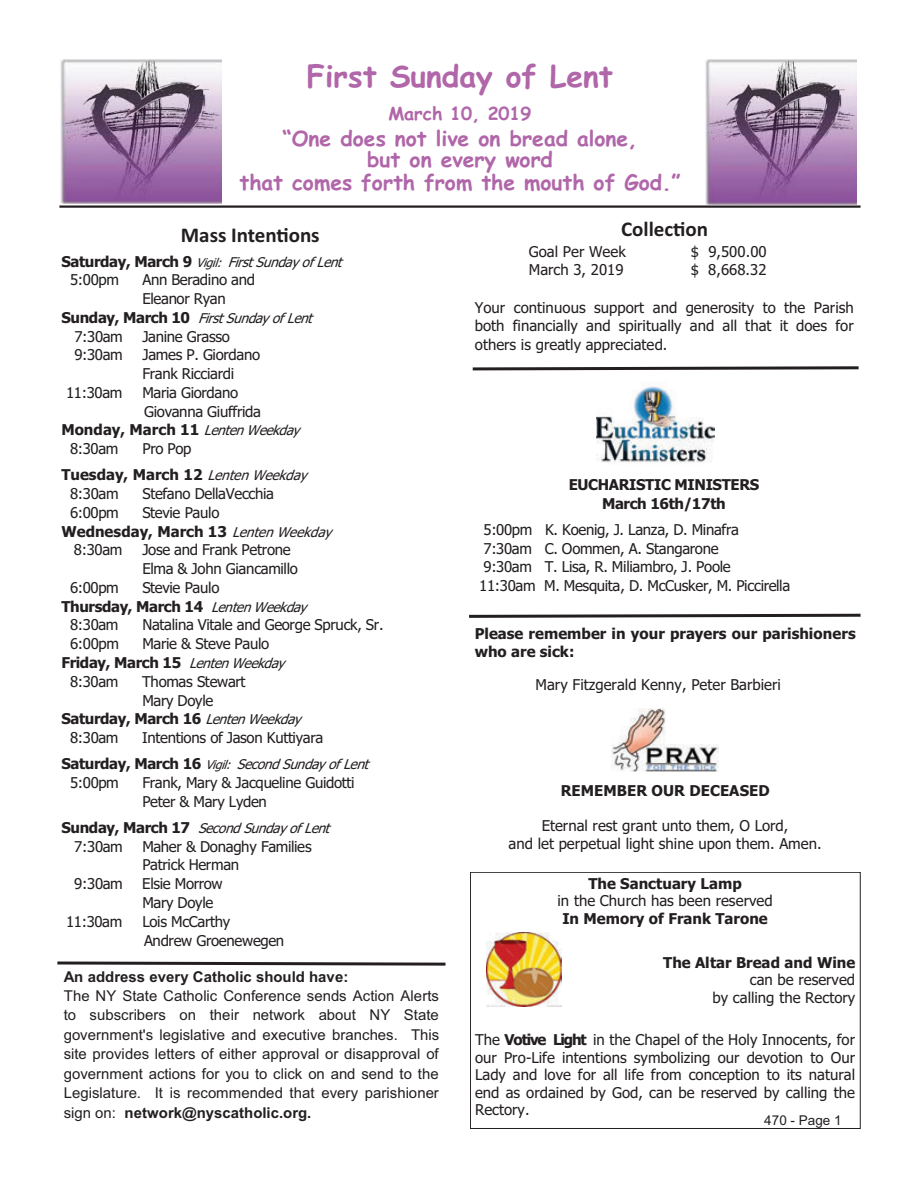
<style>
.page{position:relative;width:918px;height:1188px;background:#fff}
.page>*{position:absolute;margin:0;border:0;box-sizing:border-box;transform-origin:0 0}
.t1{font:700 30px "Comic Sans MS";color:#b066a9}
.t2{font:700 21px/21.9px "Comic Sans MS";color:#b066a9;text-align:center}
.t3{font:700 21px "Calibri";color:#231f20}
.t4{font:700 18px "Comic Sans MS";color:#b066a9}
.t5{font:15px/18.8px "Tahoma";letter-spacing:-.02em;color:#231f20}
.t6{font:15px/19.5px "Arial";color:#231f20;text-align:justify}
.t7{font:700 15px/26.2px "Tahoma";color:#231f20}
.t8{font:15px/17.7px "Tahoma";color:#231f20;text-align:right}
.t9{font:700 15px/18.8px "Tahoma";letter-spacing:-.025em;color:#231f20;text-align:center}
.t10{font:700 15px "Arial";color:#231f20}
.t11{font:15px "Tahoma";letter-spacing:.005em;color:#231f20}
.t12{font:italic 13.5px "Tahoma";color:#231f20}
.t13{font:13.5px "Arial";letter-spacing:.005em;color:#231f20}
.s1{font-weight:700;font-style:normal;font-size:15px}
.s2{font-size:12px}
.s3{font-weight:400;font-style:italic;font-size:13.5px}
.s4{font-weight:400}
.s5{font-weight:700}
</style>
<div class="page">
<div style="left:470px;top:872px;width:390px;height:256px;border:1px solid #231f20"></div>
<img style="left:611px;top:708px;width:107px;height:64px">
<img style="left:487px;top:932px;width:75px;height:75px">
<svg style="left:469px;top:613px;width:392px;height:5px"></svg>
<svg style="left:472px;top:366px;width:387px;height:5px"></svg>
<img style="left:596px;top:381px;width:118px;height:82px">
<hr style="left:59px;top:205px;width:802px;height:3px;background:#231f20">
<svg style="left:57px;top:961px;width:389px;height:5px"></svg>
<img style="left:61px;top:59px;width:161px;height:145px">
<img style="left:705px;top:59px;width:152px;height:146px">
<h1 class="t1" style="left:307px;top:64px;width:308px">First Sunday of Lent</h1>
<p class="t4" style="left:388px;top:106px;width:145px">March 10, 2019</p>
<h2 class="t2" style="left:239px;top:130px;width:443px">“One does not live on bread alone,<br>but on every word<br>that comes forth from the mouth of God.”</h2>
<h2 class="t3" style="left:181px;top:223px;width:140px">Mass Inten-ons</h2>
<p class="t12" style="left:61px;top:256px;width:286px"><span class="s1">S a t u r d a y , M a r c h 9</span> <span class="s2">Vigil:</span> FirstSunday of Lent</p>
<p class="t5" style="left:70px;top:272px;width:50px">5:00pm</p>
<p class="t5" style="left:142px;top:272px;width:114px">Ann Beradino and<br>Eleanor Ryan</p>
<p class="t12" style="left:61px;top:313px;width:256px"><span class="s1">S u n d a y , M a r c h 1 0</span> FirstSunday of Lent</p>
<p class="t5" style="left:74px;top:328px;width:50px">7:30am</p>
<p class="t5" style="left:142px;top:328px;width:89px">Janine Grasso</p>
<p class="t5" style="left:74px;top:347px;width:50px">9:30am</p>
<p class="t5" style="left:142px;top:347px;width:119px">James P. Giordano<br>Frank Ricciardi</p>
<p class="t5" style="left:66px;top:384px;width:58px">11:30am</p>
<p class="t5" style="left:143px;top:384px;width:97px">Maria Giordano</p>
<p class="t5" style="left:144px;top:403px;width:118px">Giovanna Giuffrida</p>
<p class="t7" style="left:61px;top:418px;width:239px">Monday, March 11 <span class="s3">LentenWeekday</span></p>
<p class="t5" style="left:70px;top:441px;width:50px">8:30am</p>
<p class="t7" style="left:61px;top:437px;width:247px;text-indent:81px"><span class="s4">Pro Pop<br></span>Tuesday, March 12 <span class="s3">LentenWeekday</span></p>
<p class="t5" style="left:70px;top:486px;width:50px">8:30am</p>
<p class="t5" style="left:142px;top:486px;width:133px">Stefano DellaVecchia</p>
<p class="t5" style="left:70px;top:504px;width:50px">6:00pm</p>
<p class="t5" style="left:142px;top:504px;width:79px">Stevie Paulo</p>
<p class="t7" style="left:61px;top:519px;width:271px">Wednesday, March 13 <span class="s3">LentenWeekday</span></p>
<p class="t5" style="left:74px;top:542px;width:50px">8:30am</p>
<p class="t5" style="left:142px;top:542px;width:157px">Jose and Frank Petrone<br>Elma &amp; John Giancamillo</p>
<p class="t5" style="left:70px;top:579px;width:50px">6:00pm</p>
<p class="t5" style="left:142px;top:579px;width:79px">Stevie Paulo</p>
<p class="t9" style="left:61px;top:598px;width:246px">Thursday, March 14 <span class="s3">LentenWeekday</span></p>
<p class="t5" style="left:70px;top:617px;width:50px">8:30am</p>
<p class="t5" style="left:142px;top:617px;width:243px">Natalina Vitale and George Spruck, Sr.</p>
<p class="t5" style="left:70px;top:636px;width:50px">6:00pm</p>
<p class="t5" style="left:142px;top:636px;width:128px">Marie &amp; Steve Paulo</p>
<p class="t9" style="left:61px;top:654px;width:224px">Friday, March 15 <span class="s3">LentenWeekday</span></p>
<p class="t5" style="left:70px;top:673px;width:50px">8:30am</p>
<p class="t5" style="left:142px;top:673px;width:105px">Thomas Stewart</p>
<p class="t5" style="left:142px;top:692px;width:72px">Mary Doyle</p>
<p class="t9" style="left:61px;top:711px;width:241px">Saturday, March 16 <span class="s3">LentenWeekday</span></p>
<p class="t5" style="left:70px;top:729px;width:50px">8:30am</p>
<p class="t5" style="left:142px;top:729px;width:183px">Intentions of Jason Kuttiyara</p>
<p class="t12" style="left:61px;top:759px;width:313px"><span class="s1">S a t u r d a y , M a r c h 1 6</span> <span class="s2">Vigil:</span> SecondSunday of Lent</p>
<p class="t5" style="left:70px;top:774px;width:50px">5:00pm</p>
<p class="t5" style="left:142px;top:774px;width:214px">Frank, Mary &amp; Jacqueline Guidotti<br>Peter &amp; Mary Lyden</p>
<p class="t12" style="left:61px;top:823px;width:274px"><span class="s1">S u n d a y , M a r c h 1 7</span> SecondSunday of Lent</p>
<p class="t5" style="left:74px;top:838px;width:50px">7:30am</p>
<p class="t5" style="left:142px;top:838px;width:171px">Maher &amp; Donaghy Families<br>Patrick Herman</p>
<p class="t5" style="left:74px;top:876px;width:50px">9:30am</p>
<p class="t5" style="left:142px;top:876px;width:82px">Elsie Morrow<br>Mary Doyle</p>
<p class="t5" style="left:66px;top:913px;width:58px">11:30am</p>
<p class="t5" style="left:143px;top:913px;width:143px">Lois McCarthy<br>Andrew Groenewegen</p>
<p class="t10" style="left:64px;top:971px;width:286px">An address every Catholic should have:</p>
<p class="t6" style="left:64px;top:987px;width:377px">The NY State Catholic Conference sends Action Alerts to subscribers on their network about NY State government's legislative and executive branches. This site provides letters of either approval or disapproval of government actions for you to click on and send to the Legislature. It is recommended that every parishioner sign on: <span class="s5">network@nyscatholic.org.</span></p>
<h2 class="t3" style="left:621px;top:216px;width:89px">Collec-on</h2>
<p class="t11" style="left:529px;top:245px;width:98px">Goal Per Week</p>
<p class="t5" style="left:691px;top:243px;width:77px">$ 9,500.00</p>
<p class="t8" style="left:529px;top:262px;width:96px">March 3, 2019</p>
<p class="t5" style="left:691px;top:262px;width:77px">$ 8,668.32</p>
<p class="t5" style="left:475px;top:299px;width:380px;text-align:justify">Your continuous support and generosity to the Parish both financially and spiritually and all that it does for others is greatly appreciated.</p>
<p class="t9" style="left:569px;top:477px;width:192px">EUCHARISTIC MINISTERS<br>March 16th/17th</p>
<p class="t5" style="left:479px;top:522px;width:312px">5:00pm K. Koenig, J. Lanza, D. Minafra<br>7:30am C. Oommen, A. Stangarone<br>9:30am T. Lisa, R. Miliambro, J. Poole<br>11:30am M. Mesquita, D. McCusker, M. Piccirella</p>
<p class="t7" style="left:475px;top:627px;width:382px;line-height:17.4px">Please remember in your prayers our parishioners who are sick:</p>
<p class="t8" style="left:536px;top:677px;width:247px">Mary Fitzgerald Kenny, Peter Barbieri</p>
<p class="t7" style="left:561px;top:778px;width:210px">REMEMBER OUR DECEASED</p>
<p class="t8" style="left:509px;top:818px;width:314px;text-align:center">Eternal rest grant unto them, O Lord,<br>and let perpetual light shine upon them. Amen.</p>
<p class="t7" style="left:588px;top:871px;width:155px">The Sanctuary Lamp</p>
<p class="t8" style="left:558px;top:893px;width:217px">in the Church has been reserved</p>
<p class="t7" style="left:562px;top:907px;width:207px">In Memory of Frank Tarone</p>
<p class="t7" style="left:663px;top:951px;width:194px">The Altar Bread and Wine</p>
<p class="t8" style="left:713px;top:972px;width:144px">can be reserved<br>by calling the Rectory</p>
<p class="t5" style="left:475px;top:1032px;width:382px;line-height:17.5px;text-align:justify">The <span class="s5">Votive Light</span> in the Chapel of the Holy Innocents, for our Pro-Life intentions symbolizing our devotion to Our Lady and love for all life from conception to its natural end as ordained by God, can be reserved by calling the Rectory.</p>
<p class="t13" style="left:764px;top:1115px;width:79px">470 - Page 1</p>
</div>
